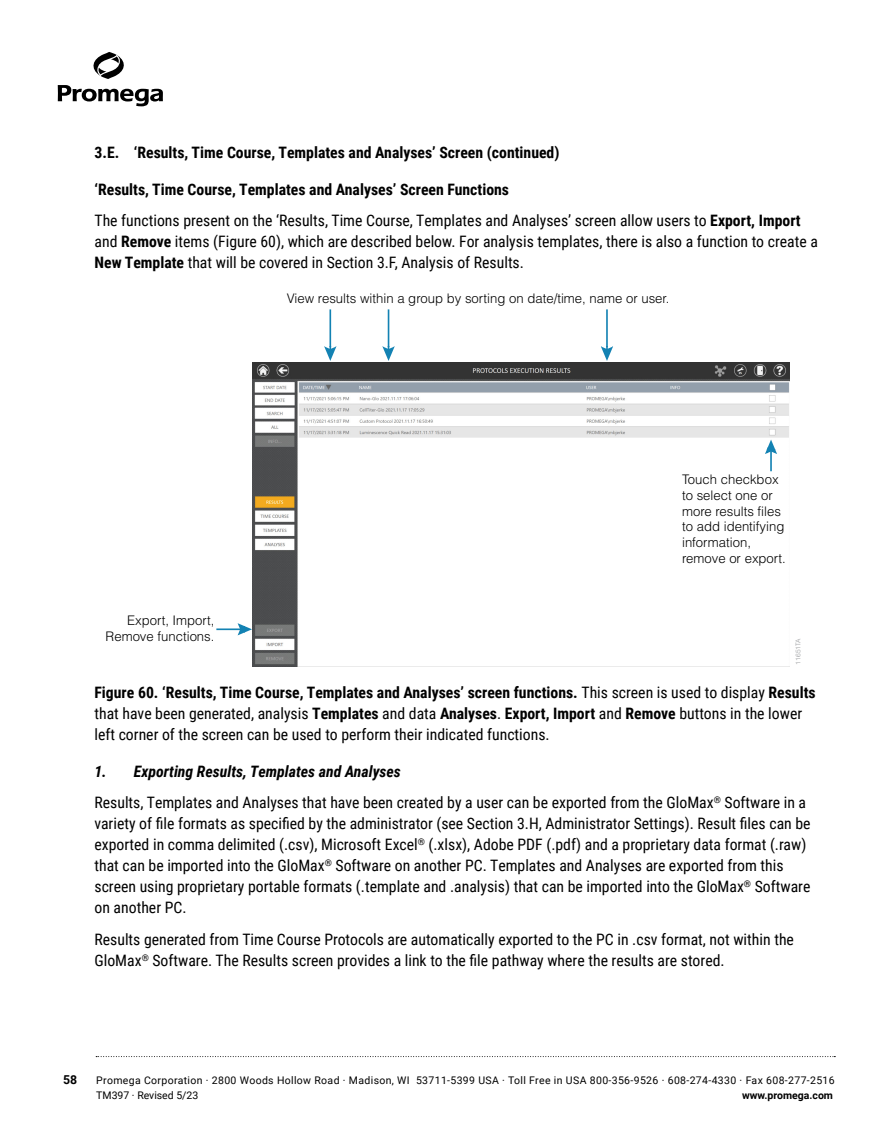
<style>
.page{position:relative;width:882px;height:1134px;background:#fff}
.page>*{position:absolute;margin:0;border:0;box-sizing:border-box;transform-origin:0 0}
.t1{font:15.75px/21px "Roboto Condensed";color:#000}
.t2{font:700 15.75px "Roboto Condensed";color:#000}
.t3{font:300 13.12px/15.9px "Helvetica";color:#000;text-align:right}
.t4{font:700 12.25px "Roboto";color:#000}
.t5{font:10.5px/14.9px "Roboto";letter-spacing:.035em;color:#000}
.t6{font:700 10.5px "Roboto";color:#000}
.t7{font:300 6.65px "Helvetica";letter-spacing:.02em;color:#939598}
.s1{font-weight:700}
.s2{font-weight:700;font-style:italic}
</style>
<div class="page">
<svg style="left:93px;top:52px;width:31px;height:27px"></svg>
<svg style="left:58px;top:85px;width:105px;height:21px"></svg>
<svg style="left:96px;top:1056px;width:739px;height:1px"></svg>
<img style="left:252px;top:362px;width:538px;height:304px">
<hr style="left:329px;top:309px;width:2px;height:42px;background:#bfbfbf">
<svg style="left:324px;top:346px;width:12px;height:15px"></svg>
<hr style="left:216px;top:628px;width:26px;height:2px;background:#bfbfbf">
<svg style="left:238px;top:623px;width:14px;height:12px"></svg>
<hr style="left:388px;top:309px;width:1px;height:42px;background:#bfbfbf">
<svg style="left:382px;top:346px;width:13px;height:15px"></svg>
<hr style="left:606px;top:309px;width:2px;height:42px;background:#bfbfbf">
<svg style="left:601px;top:346px;width:12px;height:15px"></svg>
<hr style="left:770px;top:449px;width:2px;height:22px;background:#bfbfbf">
<svg style="left:765px;top:440px;width:12px;height:14px"></svg>
<p class="t2" style="left:94px;top:142px;width:467px">3.E. ‘Results, Time Course, Templates and Analyses’ Screen (continued)</p>
<p class="t1" style="left:94px;top:173px;width:708px;line-height:31.5px"><span class="s1">‘Results, Time Course, Templates and Analyses’ Screen Functions<br></span>The functions present on the ‘Results, Time Course, Templates and Analyses’ screen allow users to <span class="s1">Export, Import</span></p>
<p class="t1" style="left:94px;top:231px;width:725px">and <span class="s1">Remove</span> items (Figure 60), which are described below. For analysis templates, there is also a function to create a<br><span class="s1">New Template</span> that will be covered in Section 3.F, Analysis of Results.</p>
<p class="t3" style="left:106px;top:613px;width:110px">Export, Import,<br>Remove functions.</p>
<p class="t3" style="left:287px;top:290px;width:384px">View results within a group by sorting on date/time, name or user.</p>
<p class="t3" style="left:682px;top:471px;width:105px;text-align:left">Touch checkbox to select one or more results files to add identifying information, remove or export.</p>
<p class="t7" style="left:794px;top:665px;width:28px;rotate:-90deg">11651TA</p>
<p class="t1" style="left:94px;top:682px;width:723px"><span class="s1">Figure 60. ‘Results, Time Course, Templates and Analyses’ screen functions.</span> This screen is used to display <span class="s1">Results </span>that have been generated, analysis <span class="s1">Templates</span> and data <span class="s1">Analyses</span>. <span class="s1">Export, Import</span> and <span class="s1">Remove</span> buttons in the lower left corner of the screen can be used to perform their indicated functions.</p>
<p class="t1" style="left:94px;top:755px;width:713px;line-height:31.5px"><span class="s2">1. Exporting Results, Templates and Analyses<br></span>Results, Templates and Analyses that have been created by a user can be exported from the GloMax<sup>®</sup> Software in a</p>
<p class="t1" style="left:94px;top:813px;width:718px">variety of file formats as specified by the administrator (see Section 3.H, Administrator Settings). Result files can be exported in comma delimited (.csv), Microsoft Excel<sup>®</sup> (.xlsx), Adobe PDF (.pdf) and a proprietary data format (.raw) that can be imported into the GloMax<sup>®</sup> Software on another PC. Templates and Analyses are exported from this screen using proprietary portable formats (.template and .analysis) that can be imported into the GloMax<sup>®</sup> Software on another PC.</p>
<p class="t1" style="left:95px;top:928px;width:701px">Results generated from Time Course Protocols are automatically exported to the PC in .csv format, not within the<br>GloMax<sup>®</sup> Software. The Results screen provides a link to the file pathway where the results are stored.</p>
<p class="t4" style="left:63px;top:1071px;width:16px">58</p>
<p class="t5" style="left:96px;top:1072px;width:740px">Promega Corporation · 2800 Woods Hollow Road · Madison, WI 53711-5399 USA · Toll Free in USA 800-356-9526 · 608-274-4330 · Fax 608-277-2516<br>TM397 · Revised 5/23</p>
<p class="t6" style="left:742px;top:1088px;width:93px">www.promega.com</p>
</div>
